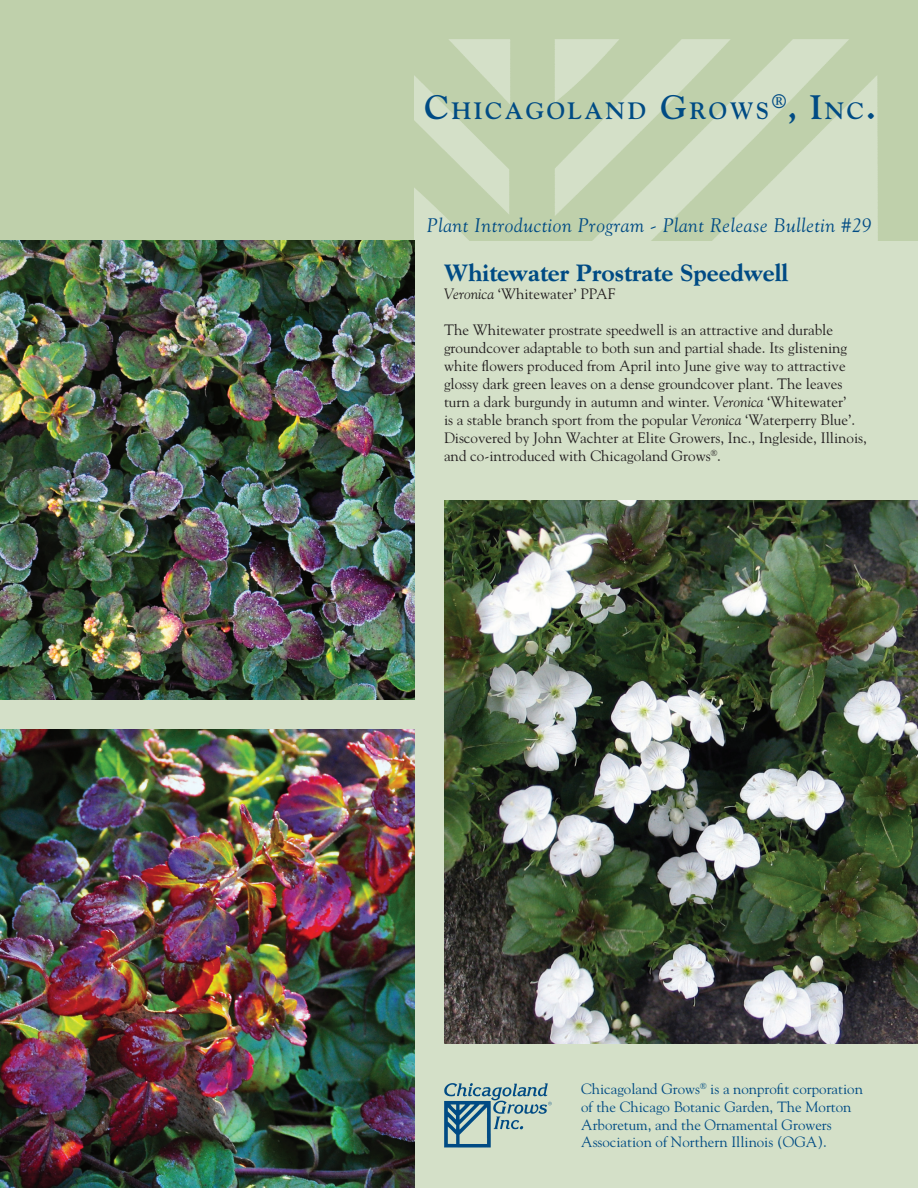
<style>
.page{position:relative;width:918px;height:1188px;background:#fff}
.page>*{position:absolute;margin:0;border:0;box-sizing:border-box;transform-origin:0 0}
.t1{font:700 33.75px "Goudy";color:#004b84}
.Header-front{font:800 24px "Goudy";color:#004b84}
.t2{font:700 23.7px "Goudy";letter-spacing:.105em;color:#004b84}
.t3{font:italic 19.5px "Goudy";letter-spacing:.03em;color:#004b84}
.text{font:15px/18px "Goudy";color:#231f20}
.t4{font:14.85px/17.9px "Goudy";color:#004b84}
.s1{font-size:33.75px}
.s2{font-size:23.7px}
.s3{font-style:italic}
</style>
<div class="page">
<img style="left:414px;top:0;width:504px;height:241px">
<div style="left:0;top:241px;width:918px;height:947px;background:#d4e0c8"></div>
<div style="left:0;top:0;width:414px;height:241px;background:#bfd0ab"></div>
<img style="left:0;top:240px;width:415px;height:460px">
<img style="left:0;top:729px;width:415px;height:459px">
<img style="left:444px;top:501px;width:474px;height:542px">
<img style="left:444px;top:1083px;width:108px;height:65px">
<p class="t2" style="left:424px;top:96px;width:346px"><span class="s1">C</span>HICAGOLAND <span class="s1">G</span>ROWS</p>
<p class="t1" style="left:772px;top:87px;width:106px"><sup>®</sup>, I<span class="s2">NC</span>.</p>
<p class="t3" style="left:427px;top:214px;width:446px">Plant Introduction Program - Plant Release Bulletin #29</p>
<p class="Header-front" style="left:444px;top:259px;width:346px">Whitewater Prostrate Speedwell</p>
<p class="text" style="left:444px;top:285px;width:173px"><span class="s3">Veronica</span> ‘Whitewater’ PPAF</p>
<p class="text" style="left:444px;top:321px;width:424px">The Whitewater prostrate speedwell is an attractive and durable groundcover adaptable to both sun and partial shade. Its glistening white flowers produced from April into June give way to attractive glossy dark green leaves on a dense groundcover plant. The leaves turn a dark burgundy in autumn and winter. <span class="s3">Veronica</span> ‘Whitewater’<br>is a stable branch sport from the popular <span class="s3">Veronica</span> ‘Waterperry Blue’.<br>Discovered by John Wachter at Elite Growers, Inc., Ingleside, Illinois, and co-introduced with Chicagoland Grows<sup>®</sup>.</p>
<p class="t4" style="left:581px;top:1080px;width:283px">Chicagoland Grows<sup>®</sup> is a nonprofit corporation of the Chicago Botanic Garden, The Morton Arboretum, and the Ornamental Growers Association of Northern Illinois (OGA).</p>
</div>
